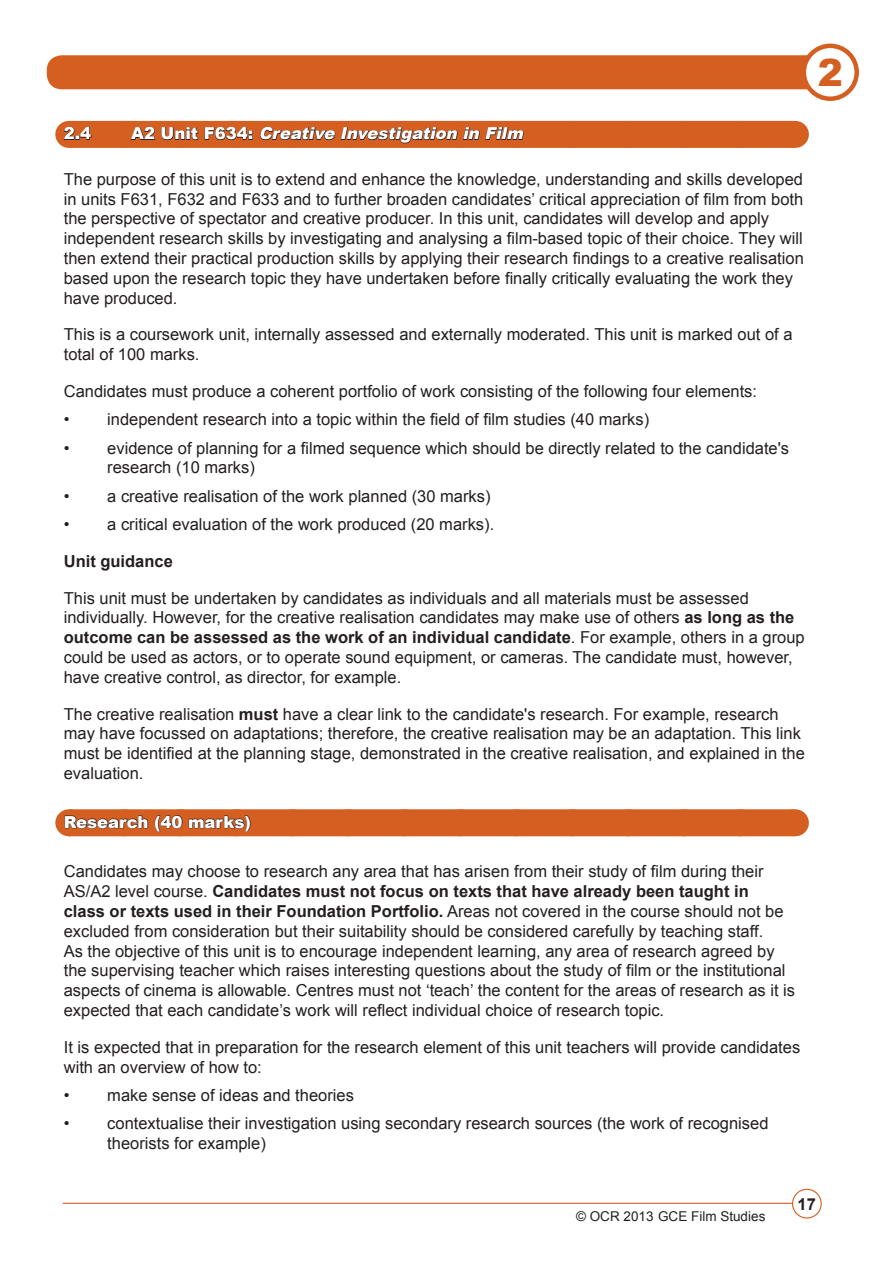
<style>
.page{position:relative;width:893px;height:1263px;background:#fff}
.page>*{position:absolute;margin:0;border:0;box-sizing:border-box;transform-origin:0 0}
.Body_Text{font:900 37.5px "Arial";color:#d45f21}
.Body_Text-2{font:16.5px/19.8px "Arial";color:#231f20}
.t1{font:italic 900 16.5px "Arial";color:#fff}
.Sub_Heading_2{font:900 16.5px "Arial";color:#fff}
.Body_Text-3{font:700 16.5px "Arial";color:#231f20}
.t2{font:13.5px "Arial";color:#231f20}
.s1{font-style:normal}
.s2{font-weight:700}
</style>
<div class="page">
<div style="left:47px;top:55px;width:782px;height:34px;background:#d45f21;border-radius:15px"></div>
<div style="left:804px;top:46px;width:53px;height:53px;background:#fff;border-radius:50%"></div>
<div style="left:801px;top:44px;width:58px;height:57px;border:4px solid #d45f21;border-radius:50%"></div>
<hr style="left:63px;top:1203px;width:730px;height:1px;background:#d45f21">
<div style="left:792px;top:1189px;width:30px;height:29px;border:1px solid #d45f21;border-radius:50%"></div>
<div style="left:69px;top:121px;width:725px;height:27px;background:#d45f21"></div>
<svg style="left:794px;top:121px;width:1px;height:27px"></svg>
<div style="left:69px;top:809px;width:725px;height:27px;background:#d45f21"></div>
<svg style="left:794px;top:809px;width:1px;height:27px"></svg>
<svg style="left:63px;top:121px;width:29px;height:27px"></svg>
<svg style="left:127px;top:126px;width:639px;height:22px"></svg>
<svg style="left:64px;top:809px;width:702px;height:27px"></svg>
<p class="Body_Text" style="left:818px;top:46px;width:27px">2</p>
<p class="Sub_Heading_2" style="left:64px;top:122px;width:29px">2.4</p>
<p class="t1" style="left:131px;top:122px;width:398px"><span class="s1">A 2 U n i t F 6 3 4 :</span> Creative Investigation in Film</p>
<p class="Body_Text-2" style="left:64px;top:169px;width:742px">The purpose of this unit is to extend and enhance the knowledge, understanding and skills developed in units F631, F632 and F633 and to further broaden candidates’ critical appreciation of film from both the perspective of spectator and creative producer. In this unit, candidates will develop and apply independent research skills by investigating and analysing a film-based topic of their choice. They will then extend their practical production skills by applying their research findings to a creative realisation based upon the research topic they have undertaken before finally critically evaluating the work they have produced.</p>
<p class="Body_Text-2" style="left:64px;top:325px;width:730px">This is a coursework unit, internally assessed and externally moderated. This unit is marked out of a total of 100 marks.</p>
<p class="Body_Text-2" style="left:64px;top:381px;width:695px">Candidates must produce a coherent portfolio of work consisting of the following four elements:</p>
<p class="Body_Text-2" style="left:64px;top:410px;width:587px">• independent research into a topic within the field of film studies (40 marks)</p>
<p class="Body_Text-2" style="left:107px;top:438px;width:683px;text-indent:-44px">• evidence of planning for a filmed sequence which should be directly related to the candidate's research (10 marks)</p>
<p class="Body_Text-2" style="left:64px;top:486px;width:428px">• a creative realisation of the work planned (30 marks)</p>
<p class="Body_Text-2" style="left:64px;top:514px;width:432px">• a critical evaluation of the work produced (20 marks).</p>
<p class="Body_Text-3" style="left:64px;top:550px;width:111px">Unit guidance</p>
<p class="Body_Text-2" style="left:64px;top:588px;width:742px">This unit must be undertaken by candidates as individuals and all materials must be assessed individually. However, for the creative realisation candidates may make use of others <span class="s2">as long as the outcome can be assessed as the work of an individual candidate</span>. For example, others in a group could be used as actors, or to operate sound equipment, or cameras. The candidate must, however, have creative control, as director, for example.</p>
<p class="Body_Text-2" style="left:64px;top:704px;width:743px">The creative realisation <span class="s2">must</span> have a clear link to the candidate's research. For example, research may have focussed on adaptations; therefore, the creative realisation may be an adaptation. This link must be identified at the planning stage, demonstrated in the creative realisation, and explained in the evaluation.</p>
<p class="Sub_Heading_2" style="left:64px;top:810px;width:189px">Research (40 marks)</p>
<p class="Body_Text-2" style="left:64px;top:862px;width:733px">Candidates may choose to research any area that has arisen from their study of film during their AS/A2 level course. <span class="s2">Candidates must not focus on texts that have already been taught in<br>class or texts used in their Foundation Portfolio.</span> Areas not covered in the course should not be excluded from consideration but their suitability should be considered carefully by teaching staff.<br>As the objective of this unit is to encourage independent learning, any area of research agreed by the supervising teacher which raises interesting questions about the study of film or the institutional aspects of cinema is allowable. Centres must not ‘teach’ the content for the areas of research as it is expected that each candidate’s work will reflect individual choice of research topic.</p>
<p class="Body_Text-2" style="left:64px;top:1037px;width:738px">It is expected that in preparation for the research element of this unit teachers will provide candidates with an overview of how to:</p>
<p class="Body_Text-2" style="left:64px;top:1085px;width:292px">• make sense of ideas and theories</p>
<p class="Body_Text-2" style="left:107px;top:1114px;width:663px;text-indent:-44px">• contextualise their investigation using secondary research sources (the work of recognised theorists for example)</p>
<p class="t2" style="left:576px;top:1207px;width:191px">© OCR 2013 GCE Film Studies</p>
<p class="Body_Text-3" style="left:798px;top:1193px;width:20px">17</p>
</div>
